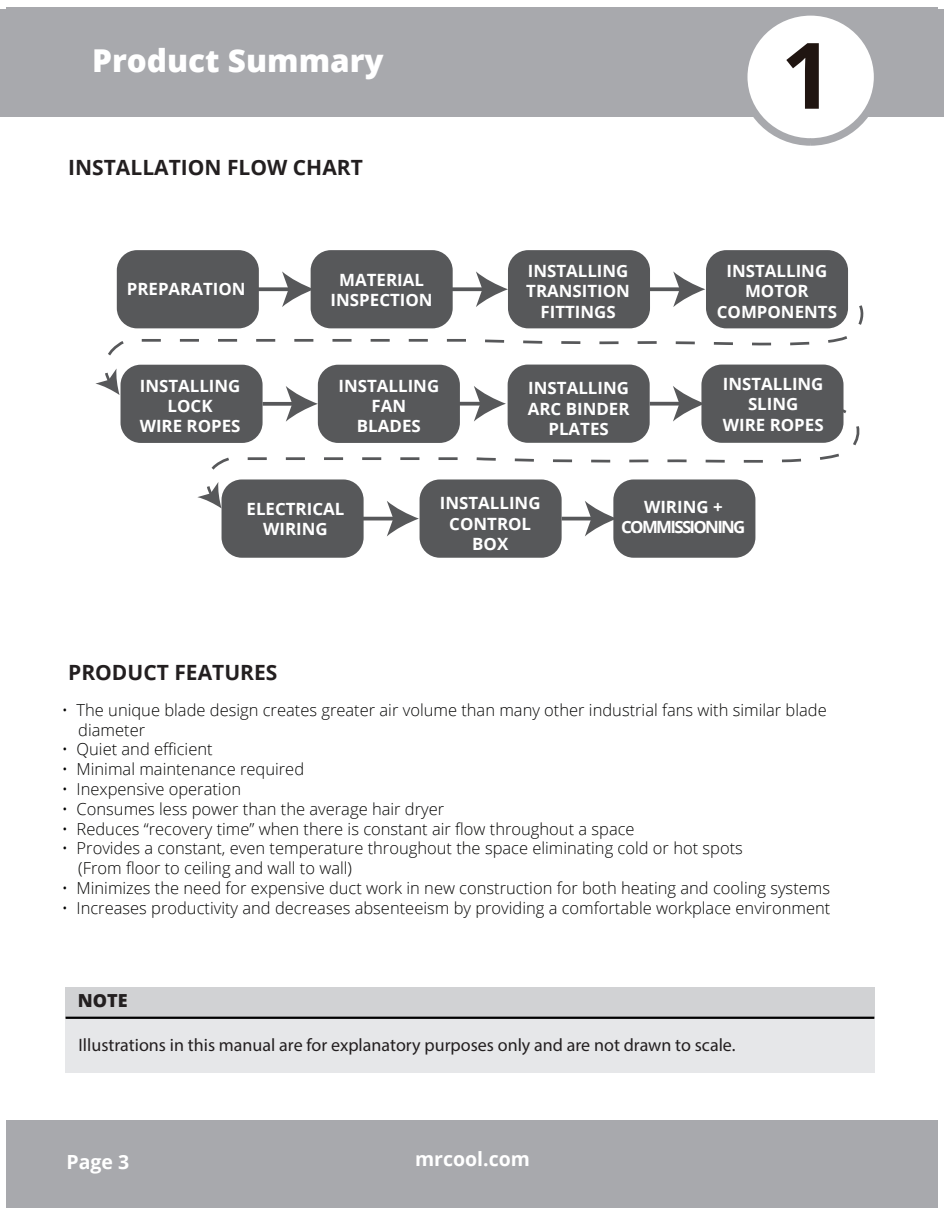
<style>
.page{position:relative;width:945px;height:1215px;background:#fff}
.page>*{position:absolute;margin:0;border:0;box-sizing:border-box;transform-origin:0 0}
.t1{font:700 91.8px "Open Sans";color:#201511}
.t2{font:800 31.5px "Open Sans";color:#fff}
.t3{font:700 21px "Open Sans";color:#231f20}
.t4{font:700 19.5px "Open Sans";color:#fff}
.t5{font:18px "Myriad Pro";color:#231f20}
.t6{font:800 18px "Open Sans";color:#231f20}
.t7{font:700 16.95px/20.2px "Open Sans";color:#fff;text-align:center}
.t8{font:700 16.95px/20.2px "Open Sans";letter-spacing:-.1em;color:#fff;text-align:center}
.t9{font:300 16.5px/19.8px "Open Sans";color:#050504}
</style>
<div class="page">
<div style="left:7px;top:1120px;width:931px;height:88px;background:#a8a9ad"></div>
<div style="left:7px;top:7px;width:931px;height:61px;background:#a8a9ad"></div>
<div style="left:0;top:9px;width:943px;height:108px;background:#a8a9ad"></div>
<div style="left:740px;top:8px;width:141px;height:138px;background:#fff;border:8px solid #a8a9ad;border-radius:50%"></div>
<div style="left:117px;top:250px;width:142px;height:78px;background:#57585a;border-radius:20px"></div>
<svg style="left:259px;top:287px;width:23px;height:4px"></svg>
<svg style="left:282px;top:271px;width:29px;height:31px"></svg>
<div style="left:311px;top:250px;width:142px;height:78px;background:#57585a;border-radius:20px"></div>
<svg style="left:452px;top:287px;width:24px;height:4px"></svg>
<svg style="left:476px;top:271px;width:32px;height:31px"></svg>
<div style="left:508px;top:250px;width:142px;height:78px;background:#57585a;border-radius:20px"></div>
<svg style="left:650px;top:287px;width:23px;height:4px"></svg>
<svg style="left:673px;top:271px;width:32px;height:31px"></svg>
<div style="left:706px;top:250px;width:142px;height:78px;background:#57585a;border-radius:20px"></div>
<div style="left:121px;top:365px;width:142px;height:78px;background:#57585a;border-radius:20px"></div>
<div style="left:318px;top:365px;width:142px;height:78px;background:#57585a;border-radius:20px"></div>
<div style="left:508px;top:365px;width:142px;height:78px;background:#57585a;border-radius:20px"></div>
<div style="left:701px;top:365px;width:143px;height:78px;background:#57585a;border-radius:20px"></div>
<div style="left:222px;top:479px;width:142px;height:79px;background:#57585a;border-radius:20px"></div>
<div style="left:420px;top:479px;width:142px;height:79px;background:#57585a;border-radius:20px"></div>
<div style="left:613px;top:479px;width:142px;height:79px;background:#57585a;border-radius:20px"></div>
<svg style="left:108px;top:302px;width:756px;height:65px"></svg>
<svg style="left:95px;top:369px;width:25px;height:26px"></svg>
<svg style="left:197px;top:386px;width:663px;height:150px"></svg>
<div style="left:65px;top:987px;width:810px;height:32px;background:#d1d2d4"></div>
<div style="left:65px;top:1019px;width:810px;height:54px;background:#e6e7e9"></div>
<hr style="left:66px;top:1017px;width:808px;height:2px;background:#000">
<h2 class="t2" style="left:92px;top:36px;width:293px">Product Summary</h2>
<p class="t3" style="left:68px;top:153px;width:296px">INSTALLATION FLOW CHART</p>
<h1 class="t1" style="left:781px;top:11px;width:54px">1</h1>
<p class="t7" style="left:127px;top:279px;width:120px">PREPARATION</p>
<p class="t7" style="left:331px;top:269px;width:104px">MATERIAL<br>INSPECTION</p>
<p class="t7" style="left:526px;top:260px;width:105px">INSTALLING<br>TRANSITION<br>FITTINGS</p>
<p class="t7" style="left:717px;top:260px;width:122px">INSTALLING<br>MOTOR<br>COMPONENTS</p>
<p class="t7" style="left:140px;top:375px;width:102px">INSTALLING<br>LOCK<br>WIRE ROPES</p>
<p class="t7" style="left:339px;top:375px;width:102px">INSTALLING<br>FAN<br>BLADES</p>
<p class="t7" style="left:528px;top:378px;width:103px">INSTALLING<br>ARC BINDER<br>PLATES</p>
<p class="t7" style="left:723px;top:373px;width:102px">INSTALLING<br>SLING<br>WIRE ROPES</p>
<p class="t7" style="left:440px;top:493px;width:102px">INSTALLING<br>CONTROL<br>BOX</p>
<p class="t7" style="left:247px;top:498px;width:99px">ELECTRICAL<br>WIRING</p>
<p class="t8" style="left:621px;top:496px;width:126px">WIRING +<br>COMMISSIONING</p>
<p class="t3" style="left:68px;top:657px;width:211px">PRODUCT FEATURES</p>
<p class="t9" style="left:78px;top:699px;width:750px;text-indent:-16px">• The unique blade design creates greater air volume than many other industrial fans with similar blade diameter</p>
<p class="t9" style="left:62px;top:739px;width:152px">• Quiet and efficient</p>
<p class="t9" style="left:62px;top:759px;width:244px">• Minimal maintenance required</p>
<p class="t9" style="left:62px;top:779px;width:181px">• Inexpensive operation</p>
<p class="t9" style="left:62px;top:798px;width:384px">• Consumes less power than the average hair dryer</p>
<p class="t9" style="left:62px;top:818px;width:574px">• Reduces “recovery time” when there is constant air flow throughout a space</p>
<p class="t9" style="left:78px;top:838px;width:666px;text-indent:-16px">• Provides a constant, even temperature throughout the space eliminating cold or hot spots (From floor to ceiling and wall to wall)</p>
<p class="t9" style="left:62px;top:878px;width:770px">• Minimizes the need for expensive duct work in new construction for both heating and cooling systems</p>
<p class="t9" style="left:62px;top:897px;width:770px">• Increases productivity and decreases absenteeism by providing a comfortable workplace environment</p>
<p class="t6" style="left:78px;top:987px;width:51px">NOTE</p>
<p class="t5" style="left:78px;top:1034px;width:659px">Illustrations in this manual are for explanatory purposes only and are not drawn to scale.</p>
<p class="t4" style="left:67px;top:1148px;width:64px">Page 3</p>
<p class="t4" style="left:415px;top:1146px;width:116px">mrcool.com</p>
</div>
